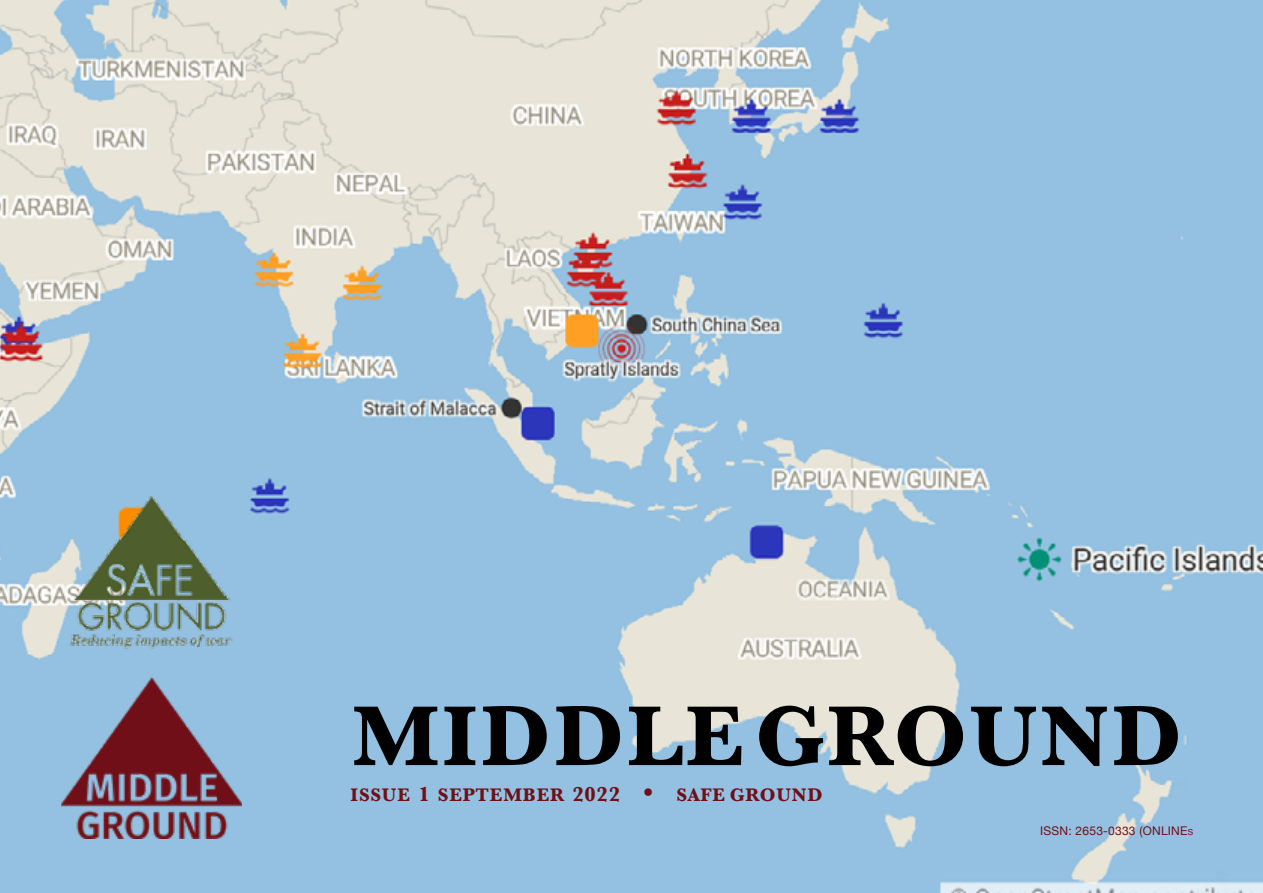
<style>
.page{position:relative;width:1263px;height:893px;background:#fff}
.page>*{position:absolute;margin:0;border:0;box-sizing:border-box;transform-origin:0 0}
.t1{font:700 88.2px "Baskerville";letter-spacing:.03em;color:#000}
.Under_title{font:700 18.9px "Baskerville";letter-spacing:.04em;color:#700f18}
.ISBN{font:12px "Helvetica Neue";letter-spacing:.02em;color:#700f18}
.s1{font-size:21px}
.s2{font-size:27px}
.s3{font-size:8.4px}
</style>
<div class="page">
<img style="left:0;top:0;width:1263px;height:893px">
<img style="left:62px;top:677px;width:180px;height:162px">
<img style="left:62px;top:487px;width:180px;height:165px">
<p class="t1" style="left:352px;top:675px;width:831px">MIDDLEGROUND</p>
<p class="Under_title" style="left:351px;top:781px;width:473px">ISSUE <span class="s1">1</span> SEPTEMBER <span class="s1">2022</span> <span class="s2">•</span> SAFE GROUND</p>
<p class="ISBN" style="left:1040px;top:822px;width:154px">ISSN: 2653-0333 (ONLINE<span class="s3">s</span></p>
</div>
